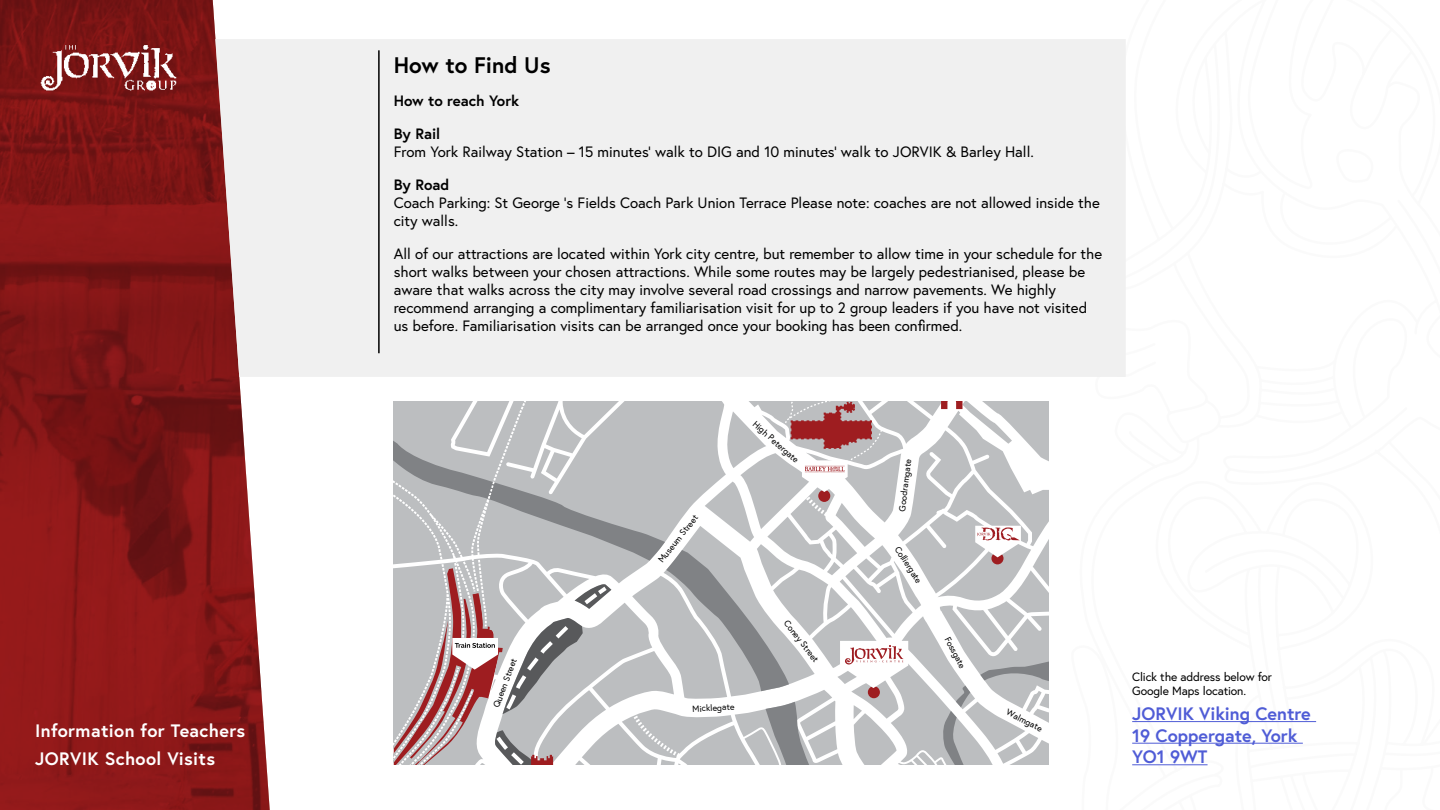
<style>
.page{position:relative;width:1440px;height:810px;background:#fff}
.page>*{position:absolute;margin:0;border:0;box-sizing:border-box;transform-origin:0 0}
.t1{font:700 22.5px "Europa";color:#000}
.t2{font:700 18px/21.6px "Europa";color:#4f5cd6}
.t3{font:700 18px/28.3px "Europa";letter-spacing:.02em;color:#fff}
.t4{font:15px/18px "Europa";color:#000}
.t5{font:700 15px "Europa";color:#000}
.t6{font:12px/14.4px "Europa";letter-spacing:-.01em;color:#000}
.t7{font:8.85px "Europa";color:#000}
</style>
<div class="page">
<svg style="left:0;top:0;width:270px;height:810px;background:#882020"></svg>
<img style="left:37px;top:39px;width:143px;height:55px">
<div style="left:215px;top:39px;width:911px;height:338px;background:#f0f0f0"></div>
<hr style="left:378px;top:50px;width:2px;height:303px;background:#000">
<hr style="left:1132px;top:721px;width:184px;height:1px;background:#4f5cd6">
<hr style="left:1132px;top:743px;width:171px;height:1px;background:#4f5cd6">
<hr style="left:1132px;top:764px;width:76px;height:1px;background:#4f5cd6">
<svg style="left:394px;top:401px;width:654px;height:364px"></svg>
<p class="t3" style="left:35px;top:716px;width:212px">Information for Teachers<br>JORVIK School Visits</p>
<h1 class="t1" style="left:394px;top:49px;width:158px">How to Find Us</h1>
<p class="t5" style="left:394px;top:90px;width:127px">How to reach York</p>
<p class="t5" style="left:394px;top:123px;width:48px">By Rail</p>
<p class="t4" style="left:394px;top:142px;width:642px">From York Railway Station – 15 minutes’ walk to DIG and 10 minutes’ walk to JORVIK &amp; Barley Hall.</p>
<p class="t5" style="left:394px;top:174px;width:57px">By Road</p>
<p class="t4" style="left:394px;top:193px;width:708px">Coach Parking: St George ’s Fields Coach Park Union Terrace Please note: coaches are not allowed inside the city walls.</p>
<p class="t4" style="left:394px;top:244px;width:710px">All of our attractions are located within York city centre, but remember to allow time in your schedule for the short walks between your chosen attractions. While some routes may be largely pedestrianised, please be aware that walks across the city may involve several road crossings and narrow pavements. We highly recommend arranging a complimentary familiarisation visit for up to 2 group leaders if you have not visited us before. Familiarisation visits can be arranged once your booking has been confirmed.</p>
<p class="t7" style="left:490px;top:705px;width:53px;rotate:-69deg">Queen Street</p>
<p class="t7" style="left:655px;top:558px;width:60px;rotate:-51deg">Museum Street</p>
<p class="t7" style="left:758px;top:418px;width:59px;rotate:41deg">High Petergate</p>
<p class="t7" style="left:692px;top:703px;width:44px;rotate:-3deg">Micklegate</p>
<p class="t7" style="left:790px;top:618px;width:52px;rotate:52deg">Coney Street</p>
<p class="t7" style="left:896px;top:511px;width:54px;rotate:-83deg">Goodramgate</p>
<p class="t7" style="left:902px;top:544px;width:44px;rotate:58deg">Colliergate</p>
<p class="t7" style="left:952px;top:635px;width:36px;rotate:63deg">Fossgate</p>
<p class="t7" style="left:1009px;top:707px;width:41px;rotate:26deg">Walmgate</p>
<p class="t6" style="left:1132px;top:669px;width:141px">Click the address below for<br>Google Maps location.</p>
<p class="t2" style="left:1132px;top:703px;width:180px">JORVIK Viking Centre<br>19 Coppergate, York<br>YO1 9WT</p>
</div>
